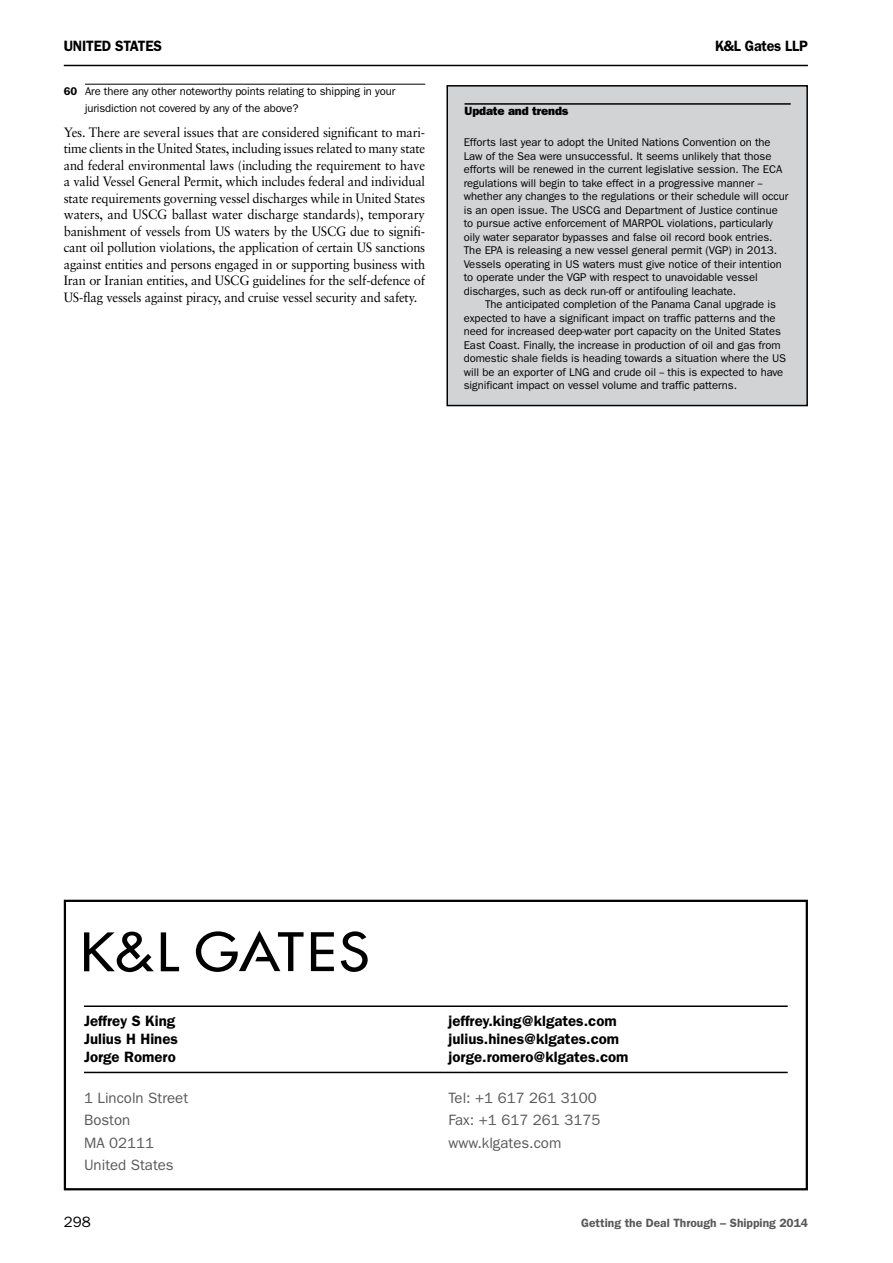
<style>
.page{position:relative;width:893px;height:1263px;background:#fff}
.page>*{position:absolute;margin:0;border:0;box-sizing:border-box;transform-origin:0 0}
.t1{font:600 15px "Franklin Gothic";color:#000}
.t2{font:15px "Franklin Gothic";color:#58595b}
.t3{font:600 15px "Franklin Gothic";color:#000;scale:.95 1}
.t4{font:15px "Franklin Gothic";color:#000}
.t5{font:13.5px/16.5px "Sabon";letter-spacing:-.015em;color:#000;text-align:justify;scale:.95 1}
.t6{font:600 12px "Franklin Gothic";color:#58595b}
.t7{font:800 12px "Franklin Gothic";letter-spacing:-.01em;color:#000}
.t8{font:11.25px/13.5px "Franklin Gothic";letter-spacing:-.005em;color:#000}
.s1{font-weight:600}
</style>
<div class="page">
<hr style="left:64px;top:65px;width:744px;height:1px;background:#000">
<hr style="left:85px;top:84px;width:340px;height:1px;background:#000">
<div style="left:447px;top:86px;width:360px;height:320px;background:#d1d3d4"></div>
<div style="left:446px;top:85px;width:362px;height:321px;border:2px solid #000"></div>
<hr style="left:464px;top:103px;width:327px;height:2px;background:#000">
<hr style="left:84px;top:1005px;width:704px;height:2px;background:#000">
<hr style="left:84px;top:1072px;width:704px;height:1px;background:#000">
<svg style="left:84px;top:931px;width:70px;height:41px"></svg>
<svg style="left:161px;top:932px;width:18px;height:39px"></svg>
<svg style="left:196px;top:930px;width:108px;height:42px"></svg>
<svg style="left:311px;top:932px;width:23px;height:39px"></svg>
<svg style="left:341px;top:931px;width:27px;height:41px"></svg>
<div style="left:64px;top:900px;width:744px;height:290px;border:2px solid #000"></div>
<h1 class="t3" style="left:64px;top:37px;width:103px">United States</h1>
<h1 class="t3" style="left:715px;top:37px;width:99px">K&amp;L Gates LLP</h1>
<p class="t8" style="left:85px;top:83px;width:312px;line-height:16.5px;text-indent:-21px"><span class="s1">60</span> Are there any other noteworthy points relating to shipping in your jurisdiction not covered by any of the above?</p>
<p class="t5" style="left:64px;top:124px;width:382px">Yes. There are several issues that are considered significant to mari&shy;time clients in the United States, including issues related to many state and federal environmental laws (including the requirement to have a valid Vessel General Permit, which includes federal and individual state requirements governing vessel discharges while in United States waters, and USCG ballast water discharge standards), temporary banishment of vessels from US waters by the USCG due to signifi&shy;cant oil pollution violations, the application of certain US sanctions against entities and persons engaged in or supporting business with Iran or Iranian entities, and USCG guidelines for the self-defence of US-flag vessels against piracy, and cruise vessel security and safety.</p>
<p class="t8" style="left:464px;top:136px;width:326px">Efforts last year to adopt the United Nations Convention on the Law of the Sea were unsuccessful. It seems unlikely that those efforts will be renewed in the current legislative session. The ECA regulations will begin to take effect in a progressive manner -- whether any changes to the regulations or their schedule will occur is an open issue. The USCG and Department of Justice continue to pursue active enforcement of MARPOL violations, particularly oily water separator bypasses and false oil record book entries.<br>The EPA is releasing a new vessel general permit (VGP) in 2013.<br>Vessels operating in US waters must give notice of their intention to operate under the VGP with respect to unavoidable vessel discharges, such as deck run-off or antifouling leachate.</p>
<p class="t7" style="left:464px;top:104px;width:105px">Update and trends</p>
<p class="t8" style="left:464px;top:298px;width:324px;text-indent:21px">The anticipated completion of the Panama Canal upgrade is expected to have a significant impact on traffic patterns and the need for increased deep-water port capacity on the United States East Coast. Finally, the increase in production of oil and gas from domestic shale fields is heading towards a situation where the US will be an exporter of LNG and crude oil -- this is expected to have significant impact on vessel volume and traffic patterns.</p>
<h1 class="t1" style="left:84px;top:1012px;width:93px">Jeffrey S King</h1>
<h1 class="t1" style="left:449px;top:1012px;width:170px">jeffrey.king@klgates.com</h1>
<h1 class="t1" style="left:84px;top:1030px;width:95px">Julius H Hines</h1>
<h1 class="t1" style="left:449px;top:1030px;width:172px">julius.hines@klgates.com</h1>
<h1 class="t1" style="left:84px;top:1048px;width:93px">Jorge Romero</h1>
<h1 class="t1" style="left:449px;top:1048px;width:181px">jorge.romero@klgates.com</h1>
<h1 class="t2" style="left:84px;top:1089px;width:106px">1 Lincoln Street</h1>
<h1 class="t2" style="left:449px;top:1089px;width:150px">Tel: +1 617 261 3100</h1>
<h1 class="t2" style="left:84px;top:1111px;width:48px">Boston</h1>
<h1 class="t2" style="left:449px;top:1111px;width:153px">Fax: +1 617 261 3175</h1>
<h1 class="t2" style="left:84px;top:1134px;width:72px">MA 02111</h1>
<h1 class="t2" style="left:449px;top:1134px;width:114px">www.klgates.com</h1>
<h1 class="t2" style="left:84px;top:1156px;width:91px">United States</h1>
<h1 class="t4" style="left:64px;top:1213px;width:28px">298</h1>
<p class="t6" style="left:581px;top:1215px;width:228px">Getting the Deal Through – Shipping 2014</p>
</div>
